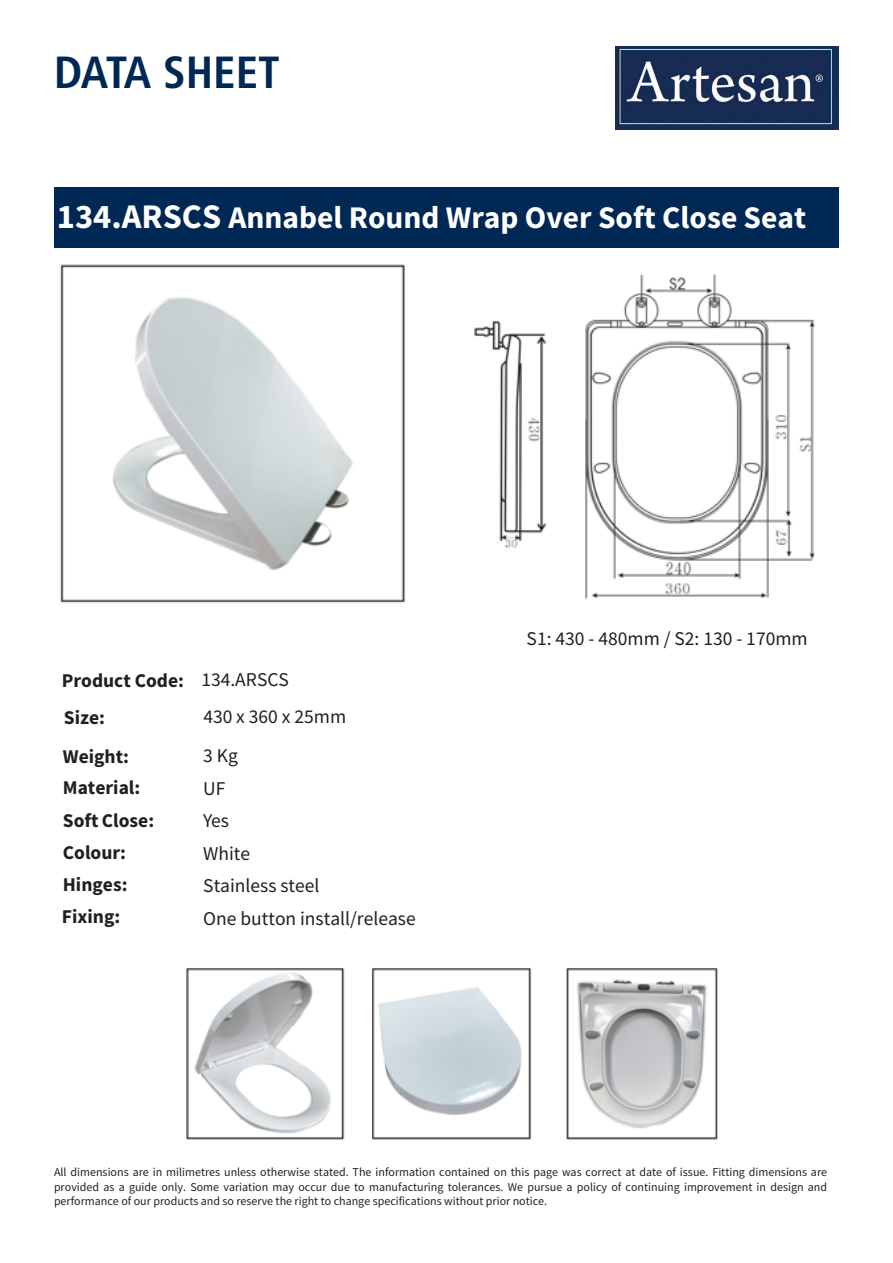
<style>
.page{position:relative;width:893px;height:1263px;background:#fff}
.page>*{position:absolute;margin:0;border:0;box-sizing:border-box;transform-origin:0 0}
.t1{font:700 condensed 45px "Frutiger";color:#002854}
.t2{font:700 31.5px "Source Sans Pro";color:#fff}
.t3{font:19.5px/32.5px "Source Sans Pro";color:#231f20}
.t4{font:700 19.5px "Source Sans Pro";color:#231f20}
.t5{font:12px/14.4px "Source Sans Pro";color:#231f20;text-align:justify}
.s1{font-size:34.5px}
.s2{font-weight:400}
</style>
<div class="page">
<div style="left:54px;top:187px;width:785px;height:60px;background:#002854"></div>
<img style="left:616px;top:46px;width:222px;height:83px">
<img style="left:60px;top:264px;width:755px;height:339px">
<img style="left:186px;top:968px;width:532px;height:172px">
<p class="t1" style="left:54px;top:45px;width:227px">DATA SHEET</p>
<p class="t2" style="left:57px;top:196px;width:751px"><span class="s1">134.ARSCS</span> Annabel Round Wrap Over Soft Close Seat</p>
<p class="t4" style="left:62px;top:667px;width:229px">Product Code: <span class="s2">134.ARSCS</span></p>
<h3 class="t4" style="left:64px;top:704px;width:43px">Size:</h3>
<h3 class="t3" style="left:203px;top:697px;width:144px;line-height:38.7px">430 x 360 x 25mm<br>3 Kg</h3>
<h3 class="t3" style="left:203px;top:772px;width:214px">UF<br>Yes<br>White<br>Stainless steel<br>One button install/release</h3>
<p class="t4" style="left:63px;top:743px;width:68px">Weight:</p>
<p class="t4" style="left:63px;top:775px;width:79px">Material:</p>
<p class="t4" style="left:63px;top:808px;width:93px">Soft Close:</p>
<p class="t4" style="left:63px;top:839px;width:65px">Colour:</p>
<h3 class="t4" style="left:63px;top:871px;width:66px">Hinges:</h3>
<p class="t4" style="left:62px;top:903px;width:60px">Fixing:</p>
<h3 class="t3" style="left:527px;top:622px;width:283px">S1: 430 - 480mm / S2: 130 - 170mm</h3>
<p class="t5" style="left:54px;top:1165px;width:775px">All dimensions are in milimetres unless otherwise stated. The information contained on this page was correct at date of issue. Fitting dimensions are provided as a guide only. Some variation may occur due to manufacturing tolerances. We pursue a policy of continuing improvement in design and performance of our products and so reserve the right to change specifications without prior notice.</p>
</div>
